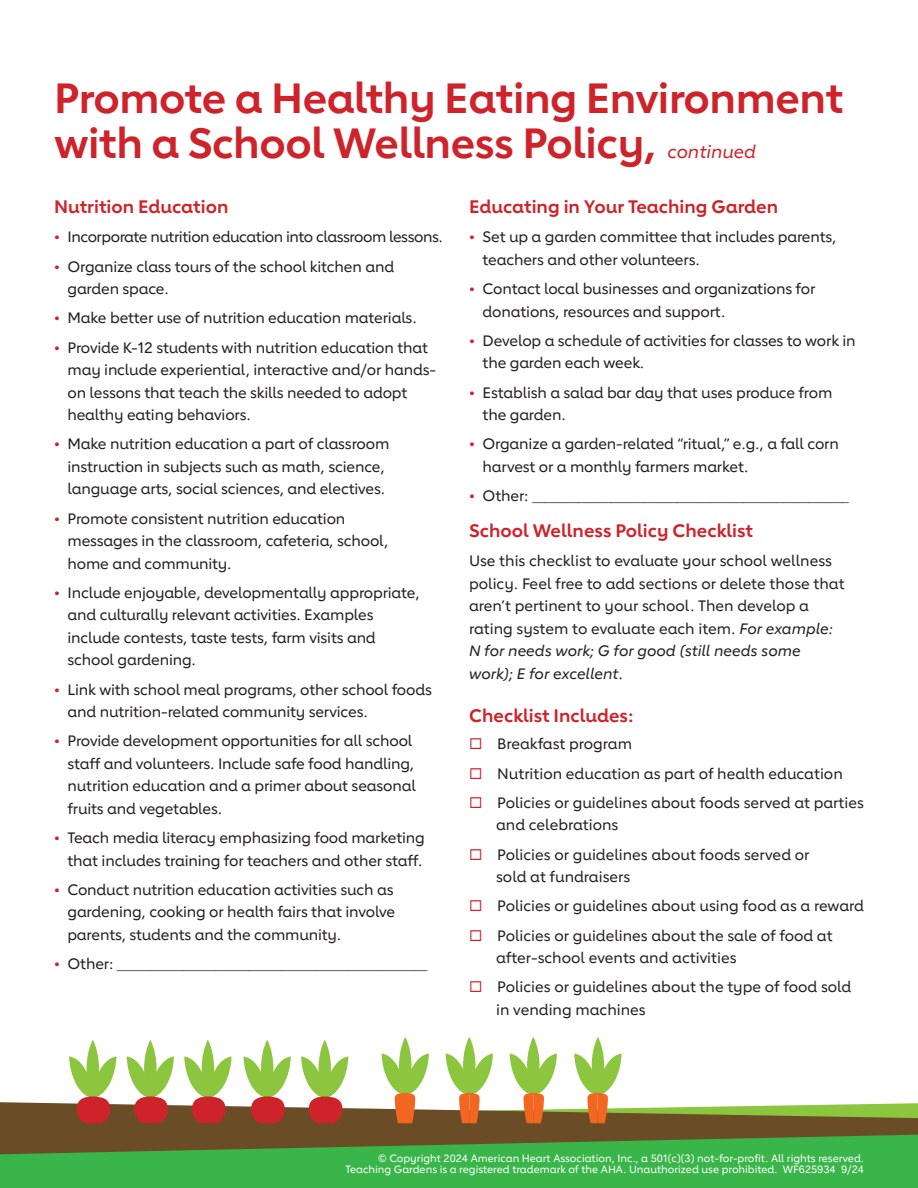
<style>
.page{position:relative;width:918px;height:1188px;background:#fff}
.page>*{position:absolute;margin:0;border:0;box-sizing:border-box;transform-origin:0 0}
.t1{font:700 42px/45px "Lub Dub";letter-spacing:-.01em;color:#ce232a}
._03_intro_red___P{font:700 18px "Lub Dub";color:#ce232a}
.t2{font:italic 500 18px "Lub Dub";color:#ce232a}
._05_bullets___P{font:500 15px/22.5px "Lub Dub";letter-spacing:-.01em;color:#231f20}
._05_check_boxes___P{font:500 15px/22.5px "Lub Dub";color:#231f20}
._04_body___P{font:500 15px/22.5px "Lub Dub";color:#231f20}
._05_bullets___P-2{font:500 15px "Lub Dub";letter-spacing:-.03em;color:#231f20}
._50_copyright_med{font:500 10.5px/11.2px "Lub Dub";color:#fff;text-align:right}
.s1{font-weight:700;color:#ce232a}
.s2{font-style:italic}
</style>
<div class="page">
<div style="left:0;top:1102px;width:918px;height:33px;background:#6a4c27"></div>
<svg style="left:0;top:1135px;width:918px;height:53px;fill:#3ab54a"></svg>
<svg style="left:527px;top:1037px;width:13px;height:58px"></svg>
<svg style="left:463px;top:1037px;width:13px;height:58px"></svg>
<svg style="left:399px;top:1037px;width:12px;height:58px"></svg>
<svg style="left:592px;top:1037px;width:12px;height:58px"></svg>
<svg style="left:202px;top:1040px;width:12px;height:58px"></svg>
<svg style="left:144px;top:1040px;width:13px;height:58px"></svg>
<svg style="left:87px;top:1040px;width:12px;height:58px"></svg>
<svg style="left:319px;top:1040px;width:12px;height:58px"></svg>
<svg style="left:261px;top:1040px;width:12px;height:58px"></svg>
<svg style="left:69px;top:1054px;width:849px;height:77px"></svg>
<h1 class="t1" style="left:54px;top:75px;width:791px">Promote a Healthy Eating Environment with a School Wellness Policy,</h1>
<p class="t2" style="left:668px;top:141px;width:90px">continued</p>
<p class="_03_intro_red___P" style="left:54px;top:196px;width:176px">Nutrition Education</p>
<p class="_05_bullets___P-2" style="left:54px;top:228px;width:390px"><span class="s1">•</span> Incorporate nutrition education into classroom lessons.</p>
<p class="_05_bullets___P" style="left:68px;top:255px;width:328px;text-indent:-14px"><span class="s1">•</span> Organize class tours of the school kitchen and garden space.</p>
<p class="_05_bullets___P" style="left:54px;top:307px;width:364px"><span class="s1">•</span> Make better use of nutrition education materials.</p>
<p class="_05_bullets___P" style="left:68px;top:336px;width:370px;text-indent:-14px"><span class="s1">•</span> Provide K-12 students with nutrition education that may include experiential, interactive and/or hands&shy;on lessons that teach the skills needed to adopt healthy eating behaviors.</p>
<p class="_05_bullets___P" style="left:68px;top:433px;width:323px;text-indent:-14px"><span class="s1">•</span> Make nutrition education a part of classroom instruction in subjects such as math, science, language arts, social sciences, and electives.</p>
<p class="_05_bullets___P" style="left:68px;top:507px;width:323px;text-indent:-14px"><span class="s1">•</span> Promote consistent nutrition education messages in the classroom, cafeteria, school, home and community.</p>
<p class="_05_bullets___P" style="left:68px;top:581px;width:354px;text-indent:-14px"><span class="s1">•</span> Include enjoyable, developmentally appropriate, and culturally relevant activities. Examples include contests, taste tests, farm visits and school gardening.</p>
<p class="_05_bullets___P" style="left:68px;top:678px;width:366px;text-indent:-14px"><span class="s1">•</span> Link with school meal programs, other school foods and nutrition-related community services.</p>
<p class="_05_bullets___P" style="left:68px;top:730px;width:350px;text-indent:-14px"><span class="s1">•</span> Provide development opportunities for all school staff and volunteers. Include safe food handling, nutrition education and a primer about seasonal fruits and vegetables.</p>
<p class="_05_bullets___P" style="left:54px;top:827px;width:372px;text-align:right"><span class="s1">•</span> Teach media literacy emphasizing food marketing that includes training for teachers and other staff.</p>
<p class="_05_bullets___P" style="left:68px;top:878px;width:329px;text-align:justify;text-indent:-14px"><span class="s1">•</span> Conduct nutrition education activities such as gardening, cooking or health fairs that involve parents, students and the community.</p>
<p class="_05_bullets___P" style="left:54px;top:953px;width:375px"><span class="s1">•</span> Other: _______________________________________________</p>
<p class="_03_intro_red___P" style="left:469px;top:196px;width:310px">Educating in Your Teaching Garden</p>
<p class="_05_bullets___P" style="left:483px;top:226px;width:356px;text-indent:-14px"><span class="s1">•</span> Set up a garden committee that includes parents, teachers and other volunteers.</p>
<p class="_05_bullets___P" style="left:483px;top:278px;width:334px;text-indent:-14px"><span class="s1">•</span> Contact local businesses and organizations for donations, resources and support.</p>
<p class="_05_bullets___P" style="left:483px;top:329px;width:375px;text-indent:-14px"><span class="s1">•</span> Develop a schedule of activities for classes to work in the garden each week.</p>
<p class="_05_bullets___P" style="left:483px;top:381px;width:351px;text-indent:-14px"><span class="s1">•</span> Establish a salad bar day that uses produce from the garden.</p>
<p class="_05_bullets___P" style="left:483px;top:433px;width:358px;text-indent:-14px"><span class="s1">•</span> Organize a garden-related “ritual,” e.g., a fall corn harvest or a monthly farmers market.</p>
<p class="_05_bullets___P" style="left:469px;top:485px;width:381px"><span class="s1">•</span> Other: ________________________________________________</p>
<p class="_03_intro_red___P" style="left:469px;top:520px;width:285px">School Wellness Policy Checklist</p>
<p class="_04_body___P" style="left:469px;top:550px;width:377px">Use this checklist to evaluate your school wellness policy. Feel free to add sections or delete those that aren’t pertinent to your school. Then develop a rating system to evaluate each item. <span class="s2">For example:<br>N for needs work; G for good (still needs some work); E for excellent.</span></p>
<p class="_03_intro_red___P" style="left:469px;top:705px;width:166px">Checklist Includes:</p>
<p class="_05_check_boxes___P" style="left:497px;top:733px;width:136px">Breakfast program</p>
<p class="_05_check_boxes___P" style="left:497px;top:762px;width:347px">Nutrition education as part of health education</p>
<p class="_05_check_boxes___P" style="left:496px;top:791px;width:369px">Policies or guidelines about foods served at parties and celebrations</p>
<p class="_05_check_boxes___P" style="left:496px;top:843px;width:315px">Policies or guidelines about foods served or sold at fundraisers</p>
<p class="_05_check_boxes___P" style="left:497px;top:895px;width:368px">Policies or guidelines about using food as a reward</p>
<p class="_05_check_boxes___P" style="left:496px;top:924px;width:338px">Policies or guidelines about the sale of food at after-school events and activities</p>
<p class="_05_check_boxes___P" style="left:496px;top:976px;width:357px">Policies or guidelines about the type of food sold in vending machines</p>
<p class="_50_copyright_med" style="left:345px;top:1152px;width:520px">© Copyright 2024 American Heart Association, Inc., a 501(c)(3) not-for-profit. All rights reserved.<br>Teaching Gardens is a registered trademark of the AHA. Unauthorized use prohibited. WF625934 9/24</p>
</div>
